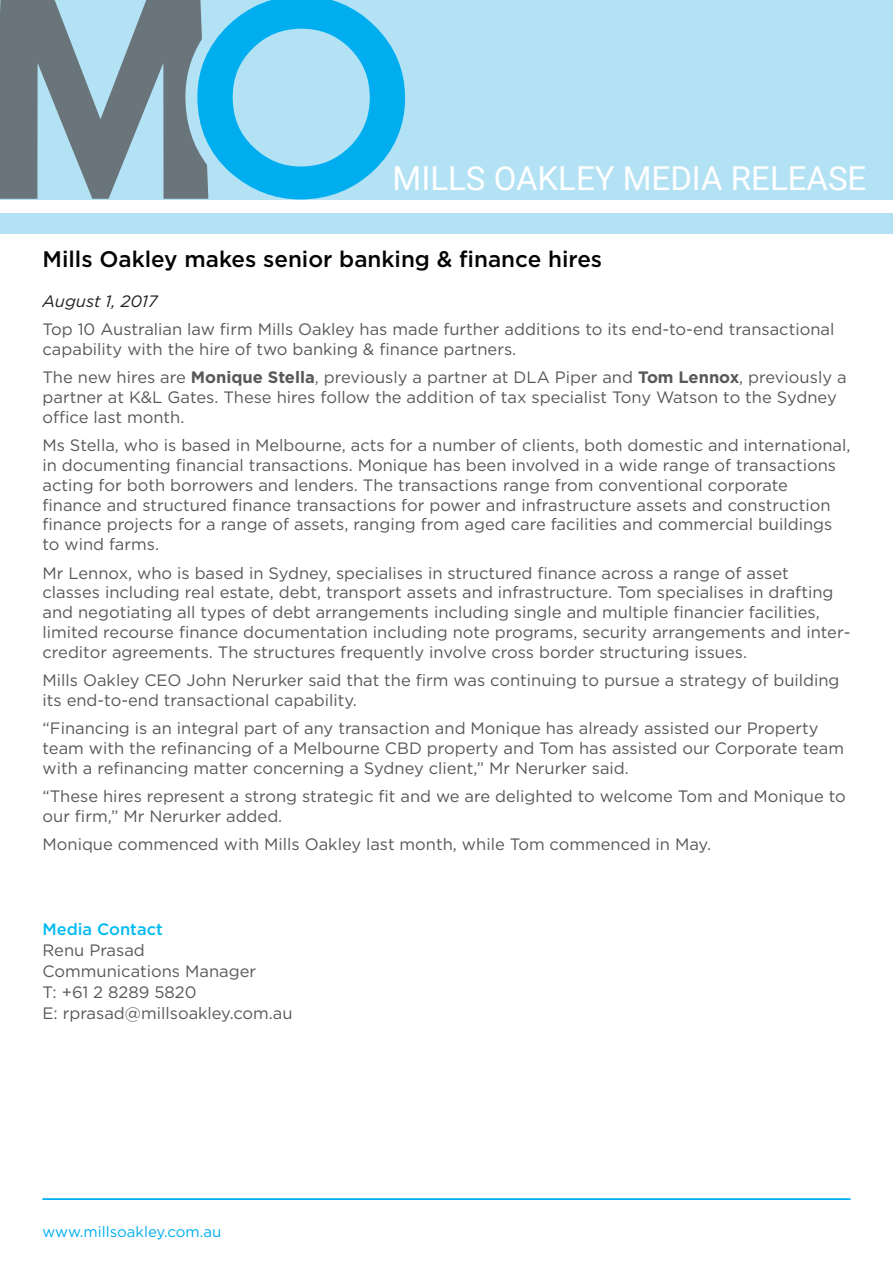
<style>
.page{position:relative;width:893px;height:1263px;background:#fff}
.page>*{position:absolute;margin:0;border:0;box-sizing:border-box;transform-origin:0 0}
.Body_Copy{font:33px "Roboto";color:#fff}
.Main_Heading{font:500 22.5px "Gotham";color:#040503}
.Body_Copy-2{font:16.5px/19.8px "Gotham";color:#57585a}
.Body_Copy-3{font:italic 16.5px "Gotham";color:#231f20}
.t1{font:15px "Gotham";color:#00aeef}
.s1{font-weight:700}
.s2{font-weight:500;color:#00baf1}
</style>
<div class="page">
<hr style="left:43px;top:1198px;width:807px;height:2px;background:#00aeef">
<div style="left:0;top:0;width:893px;height:234px;background:#b4e2f5"></div>
<svg style="left:0;top:0;width:405px;height:199px"></svg>
<div style="left:0;top:201px;width:893px;height:12px;background:#fff"></div>
<p class="Body_Copy" style="left:393px;top:155px;width:475px">MILLS OAKLEY MEDIA RELEASE</p>
<p class="Main_Heading" style="left:43px;top:245px;width:561px">Mills Oakley makes senior banking &amp; finance hires</p>
<p class="Body_Copy-3" style="left:43px;top:290px;width:117px">August 1, 2017</p>
<p class="Body_Copy-2" style="left:43px;top:319px;width:793px">Top 10 Australian law firm Mills Oakley has made further additions to its end-to-end transactional capability with the hire of two banking &amp; finance partners.</p>
<p class="Body_Copy-2" style="left:43px;top:367px;width:806px">The new hires are <span class="s1">Monique Stella</span>, previously a partner at DLA Piper and <span class="s1">Tom Lennox</span>, previously a partner at K&amp;L Gates. These hires follow the addition of tax specialist Tony Watson to the Sydney office last month.</p>
<p class="Body_Copy-2" style="left:43px;top:435px;width:809px">Ms Stella, who is based in Melbourne, acts for a number of clients, both domestic and international, in documenting financial transactions. Monique has been involved in a wide range of transactions acting for both borrowers and lenders. The transactions range from conventional corporate finance and structured finance transactions for power and infrastructure assets and construction finance projects for a range of assets, ranging from aged care facilities and commercial buildings to wind farms.</p>
<p class="Body_Copy-2" style="left:43px;top:562px;width:809px">Mr Lennox, who is based in Sydney, specialises in structured finance across a range of asset classes including real estate, debt, transport assets and infrastructure. Tom specialises in drafting and negotiating all types of debt arrangements including single and multiple financier facilities, limited recourse finance documentation including note programs, security arrangements and inter&shy;creditor agreements. The structures frequently involve cross border structuring issues.</p>
<p class="Body_Copy-2" style="left:43px;top:670px;width:799px">Mills Oakley CEO John Nerurker said that the firm was continuing to pursue a strategy of building its end-to-end transactional capability.</p>
<p class="Body_Copy-2" style="left:43px;top:718px;width:803px">“Financing is an integral part of any transaction and Monique has already assisted our Property team with the refinancing of a Melbourne CBD property and Tom has assisted our Corporate team with a refinancing matter concerning a Sydney client,” Mr Nerurker said.</p>
<p class="Body_Copy-2" style="left:43px;top:786px;width:805px">“These hires represent a strong strategic fit and we are delighted to welcome Tom and Monique to our firm,” Mr Nerurker added.</p>
<p class="Body_Copy-2" style="left:43px;top:834px;width:670px">Monique commenced with Mills Oakley last month, while Tom commenced in May.</p>
<p class="Body_Copy-2" style="left:43px;top:918px;width:252px;line-height:21px"><span class="s2">Media Contact<br></span>Renu Prasad<br>Communications Manager<br>T: +61 2 8289 5820<br>E: rprasad@millsoakley.com.au</p>
<p class="t1" style="left:43px;top:1222px;width:180px">www.millsoakley.com.au</p>
</div>
